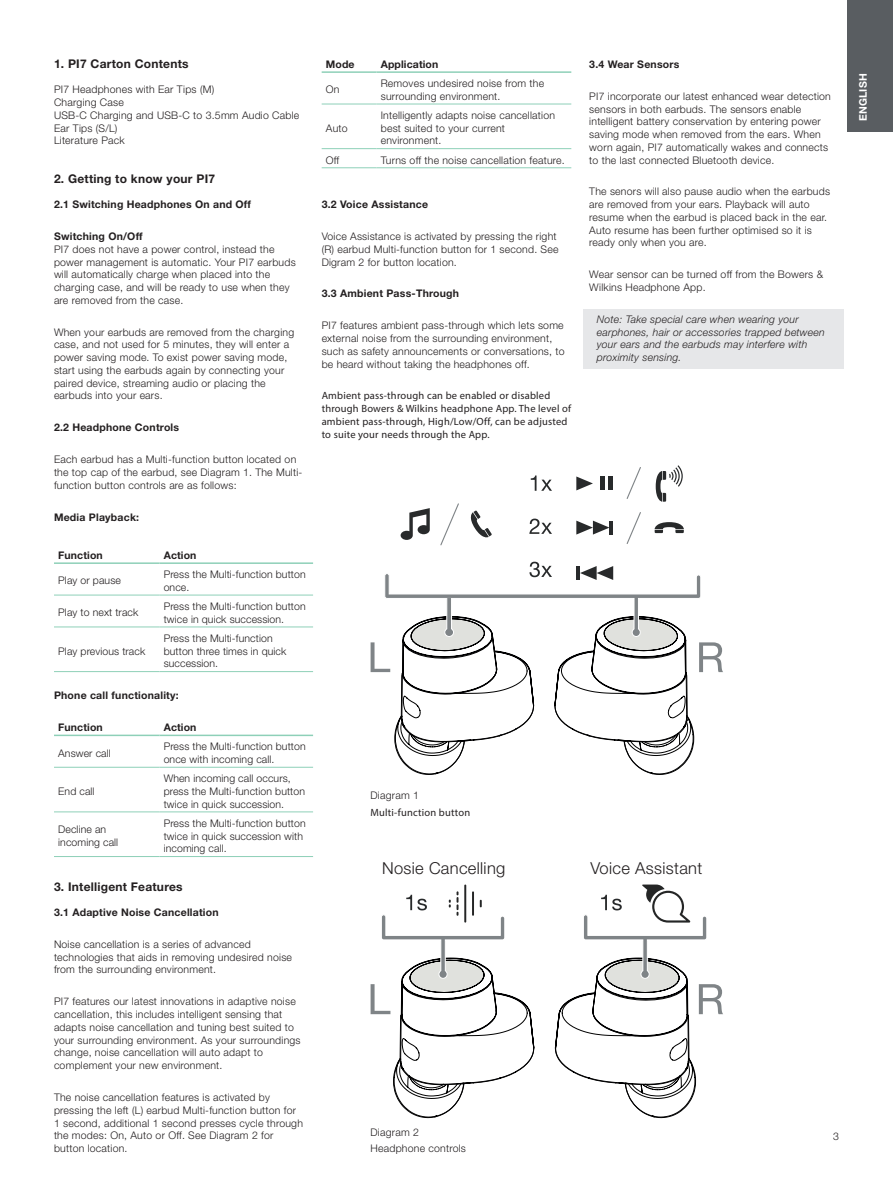
<style>
.page{position:relative;width:893px;height:1191px;background:#fff}
.page>*{position:absolute;margin:0;border:0;box-sizing:border-box;transform-origin:0 0}
.t1{font:300 16.5px "Helvetica Neue LT Pro";letter-spacing:.02em;color:#231f20}
.t2{font:700 12px "Helvetica Neue LT Pro";letter-spacing:.02em;color:#231f20}
.t3{font:300 10.5px/12.8px "Helvetica Neue LT Pro";letter-spacing:.02em;color:#231f20}
.t4{font:700 10.5px "Helvetica Neue LT Pro";letter-spacing:.02em;color:#231f20}
.t5{font:10.5px/12.8px "Myriad Pro";letter-spacing:.02em;color:#231f20}
.t6{font:italic 300 10.5px/12.8px "Helvetica Neue LT Pro";letter-spacing:.02em;color:#231f20}
.t7{font:700 10.5px "Helvetica Neue LT Pro";letter-spacing:.02em;color:#fff}
</style>
<div class="page">
<div style="left:847px;top:0;width:46px;height:132px;background:#595d61"></div>
<hr style="left:54px;top:671px;width:105px;height:1px;background:#8ed0b8">
<hr style="left:159px;top:671px;width:154px;height:1px;background:#8ed0b8">
<hr style="left:54px;top:562px;width:105px;height:2px;background:#8ed0b8">
<hr style="left:159px;top:562px;width:154px;height:2px;background:#8ed0b8">
<hr style="left:54px;top:594px;width:105px;height:1px;background:#8ed0b8">
<hr style="left:159px;top:594px;width:154px;height:1px;background:#8ed0b8">
<hr style="left:54px;top:626px;width:105px;height:1px;background:#8ed0b8">
<hr style="left:159px;top:626px;width:154px;height:1px;background:#8ed0b8">
<hr style="left:54px;top:856px;width:105px;height:1px;background:#8ed0b8">
<hr style="left:159px;top:856px;width:154px;height:1px;background:#8ed0b8">
<hr style="left:54px;top:734px;width:105px;height:2px;background:#8ed0b8">
<hr style="left:159px;top:734px;width:154px;height:2px;background:#8ed0b8">
<hr style="left:54px;top:767px;width:105px;height:1px;background:#8ed0b8">
<hr style="left:159px;top:767px;width:154px;height:1px;background:#8ed0b8">
<hr style="left:54px;top:811px;width:105px;height:1px;background:#8ed0b8">
<hr style="left:159px;top:811px;width:154px;height:1px;background:#8ed0b8">
<hr style="left:322px;top:104px;width:54px;height:1px;background:#8ed0b8">
<hr style="left:376px;top:104px;width:195px;height:1px;background:#8ed0b8">
<hr style="left:322px;top:148px;width:54px;height:1px;background:#8ed0b8">
<hr style="left:376px;top:148px;width:195px;height:1px;background:#8ed0b8">
<hr style="left:322px;top:167px;width:54px;height:1px;background:#8ed0b8">
<hr style="left:376px;top:167px;width:195px;height:1px;background:#8ed0b8">
<hr style="left:322px;top:71px;width:54px;height:2px;background:#8ed0b8">
<hr style="left:376px;top:71px;width:195px;height:2px;background:#8ed0b8">
<div style="left:583px;top:309px;width:260px;height:59px;background:#e6e7e9"></div>
<svg style="left:401px;top:508px;width:29px;height:32px"></svg>
<svg style="left:655px;top:522px;width:29px;height:11px"></svg>
<svg style="left:656px;top:465px;width:27px;height:36px"></svg>
<svg style="left:371px;top:561px;width:352px;height:214px"></svg>
<svg style="left:440px;top:467px;width:201px;height:79px"></svg>
<svg style="left:534px;top:994px;width:161px;height:125px"></svg>
<hr style="left:464px;top:884px;width:2px;height:38px;background:#252626">
<svg style="left:371px;top:891px;width:163px;height:228px"></svg>
<svg style="left:583px;top:884px;width:140px;height:130px"></svg>
<p class="t2" style="left:54px;top:56px;width:136px">1. PI7 Carton Contents</p>
<p class="t3" style="left:54px;top:83px;width:247px">PI7 Headphones with Ear Tips (M)<br>Charging Case<br>USB-C Charging and USB-C to 3.5mm Audio Cable<br>Ear Tips (S/L)<br>Literature Pack</p>
<p class="t2" style="left:54px;top:171px;width:163px">2. Getting to know your PI7</p>
<p class="t4" style="left:54px;top:198px;width:198px">2.1 Switching Headphones On and Off</p>
<p class="t4" style="left:54px;top:230px;width:90px">Switching On/Off</p>
<p class="t3" style="left:54px;top:242px;width:243px">PI7 does not have a power control, instead the power management is automatic. Your PI7 earbuds will automatically charge when placed into the charging case, and will be ready to use when they are removed from the case.</p>
<p class="t3" style="left:54px;top:325px;width:242px">When your earbuds are removed from the charging case, and not used for 5 minutes, they will enter a power saving mode. To exist power saving mode, start using the earbuds again by connecting your paired device, streaming audio or placing the earbuds into your ears.</p>
<p class="t4" style="left:54px;top:421px;width:127px">2.2 Headphone Controls</p>
<p class="t3" style="left:54px;top:453px;width:250px">Each earbud has a Multi-function button located on the top cap of the earbud, see Diagram 1. The Multi&shy;function button controls are as follows:</p>
<p class="t4" style="left:54px;top:510px;width:87px">Media Playback:</p>
<p class="t4" style="left:58px;top:548px;width:46px">Function</p>
<p class="t4" style="left:164px;top:548px;width:34px">Action</p>
<p class="t3" style="left:58px;top:574px;width:64px">Play or pause</p>
<p class="t3" style="left:164px;top:568px;width:143px">Press the Multi-function button once.</p>
<p class="t3" style="left:58px;top:606px;width:82px">Play to next track</p>
<p class="t3" style="left:164px;top:599px;width:143px">Press the Multi-function button twice in quick succession.</p>
<p class="t3" style="left:58px;top:644px;width:89px">Play previous track</p>
<p class="t3" style="left:164px;top:631px;width:124px">Press the Multi-function button three times in quick succession.</p>
<p class="t4" style="left:54px;top:689px;width:126px">Phone call functionality:</p>
<p class="t4" style="left:58px;top:720px;width:46px">Function</p>
<p class="t4" style="left:164px;top:720px;width:34px">Action</p>
<p class="t3" style="left:58px;top:746px;width:54px">Answer call</p>
<p class="t3" style="left:164px;top:740px;width:143px">Press the Multi-function button once with incoming call.</p>
<p class="t3" style="left:58px;top:784px;width:38px">End call</p>
<p class="t3" style="left:164px;top:772px;width:143px">When incoming call occurs, press the Multi-function button twice in quick succession.</p>
<p class="t3" style="left:58px;top:823px;width:61px">Decline an incoming call</p>
<p class="t3" style="left:164px;top:816px;width:143px">Press the Multi-function button twice in quick succession with incoming call.</p>
<p class="t2" style="left:54px;top:878px;width:130px">3. Intelligent Features</p>
<p class="t4" style="left:54px;top:905px;width:166px">3.1 Adaptive Noise Cancellation</p>
<p class="t3" style="left:54px;top:937px;width:240px">Noise cancellation is a series of advanced technologies that aids in removing undesired noise from the surrounding environment.</p>
<p class="t3" style="left:54px;top:995px;width:248px">PI7 features our latest innovations in adaptive noise cancellation, this includes intelligent sensing that adapts noise cancellation and tuning best suited to your surrounding environment. As your surroundings change, noise cancellation will auto adapt to complement your new environment.</p>
<p class="t3" style="left:54px;top:1090px;width:250px">The noise cancellation features is activated by pressing the left (L) earbud Multi-function button for 1 second, additional 1 second presses cycle through the modes: On, Auto or Off. See Diagram 2 for button location.</p>
<p class="t4" style="left:326px;top:57px;width:30px">Mode</p>
<p class="t4" style="left:381px;top:57px;width:59px">Application</p>
<p class="t3" style="left:326px;top:83px;width:15px">On</p>
<p class="t3" style="left:381px;top:77px;width:165px">Removes undesired noise from the surrounding environment.</p>
<p class="t3" style="left:326px;top:121px;width:23px">Auto</p>
<p class="t3" style="left:381px;top:109px;width:176px">Intelligently adapts noise cancellation best suited to your current environment.</p>
<p class="t3" style="left:326px;top:153px;width:15px">Off</p>
<p class="t3" style="left:381px;top:153px;width:186px">Turns off the noise cancellation feature.</p>
<p class="t4" style="left:322px;top:198px;width:108px">3.2 Voice Assistance</p>
<p class="t3" style="left:322px;top:230px;width:238px">Voice Assistance is activated by pressing the right (R) earbud Multi-function button for 1 second. See<br>Digram 2 for button location.</p>
<p class="t4" style="left:322px;top:287px;width:139px">3.3 Ambient Pass-Through</p>
<p class="t3" style="left:322px;top:319px;width:244px">PI7 features ambient pass-through which lets some external noise from the surrounding environment, such as safety announcements or conversations, to be heard without taking the headphones off.</p>
<p class="t5" style="left:322px;top:389px;width:251px">Ambient pass-through can be enabled or disabled through Bowers &amp; Wilkins headphone App. The level of ambient pass-through, High/Low/Off, can be adjusted to suite your needs through the App.</p>
<p class="t4" style="left:589px;top:57px;width:92px">3.4 Wear Sensors</p>
<p class="t3" style="left:589px;top:89px;width:243px">PI7 incorporate our latest enhanced wear detection sensors in both earbuds. The sensors enable intelligent battery conservation by entering power saving mode when removed from the ears. When worn again, PI7 automatically wakes and connects to the last connected Bluetooth device.</p>
<p class="t3" style="left:589px;top:185px;width:242px">The senors will also pause audio when the earbuds are removed from your ears. Playback will auto resume when the earbud is placed back in the ear.<br>Auto resume has been further optimised so it is ready only when you are.</p>
<p class="t3" style="left:589px;top:268px;width:235px">Wear sensor can be turned off from the Bowers &amp;<br>Wilkins Headphone App.</p>
<p class="t6" style="left:597px;top:313px;width:230px">Note: Take special care when wearing your earphones, hair or accessories trapped between your ears and the earbuds may interfere with proximity sensing.</p>
<p class="t3" style="left:371px;top:788px;width:50px">Diagram 1</p>
<p class="t5" style="left:371px;top:805px;width:101px">Multi-function button</p>
<h1 class="t1" style="left:382px;top:858px;width:125px">Nosie Cancelling</h1>
<h1 class="t1" style="left:590px;top:858px;width:113px">Voice Assistant</h1>
<p class="t3" style="left:371px;top:1123px;width:97px;line-height:16.5px">Diagram 2<br>Headphone controls</p>
<p class="t3" style="left:833px;top:1130px;width:7px">3</p>
<p class="t7" style="left:856px;top:121px;width:49px;rotate:-90deg">ENGLISH</p>
</div>
